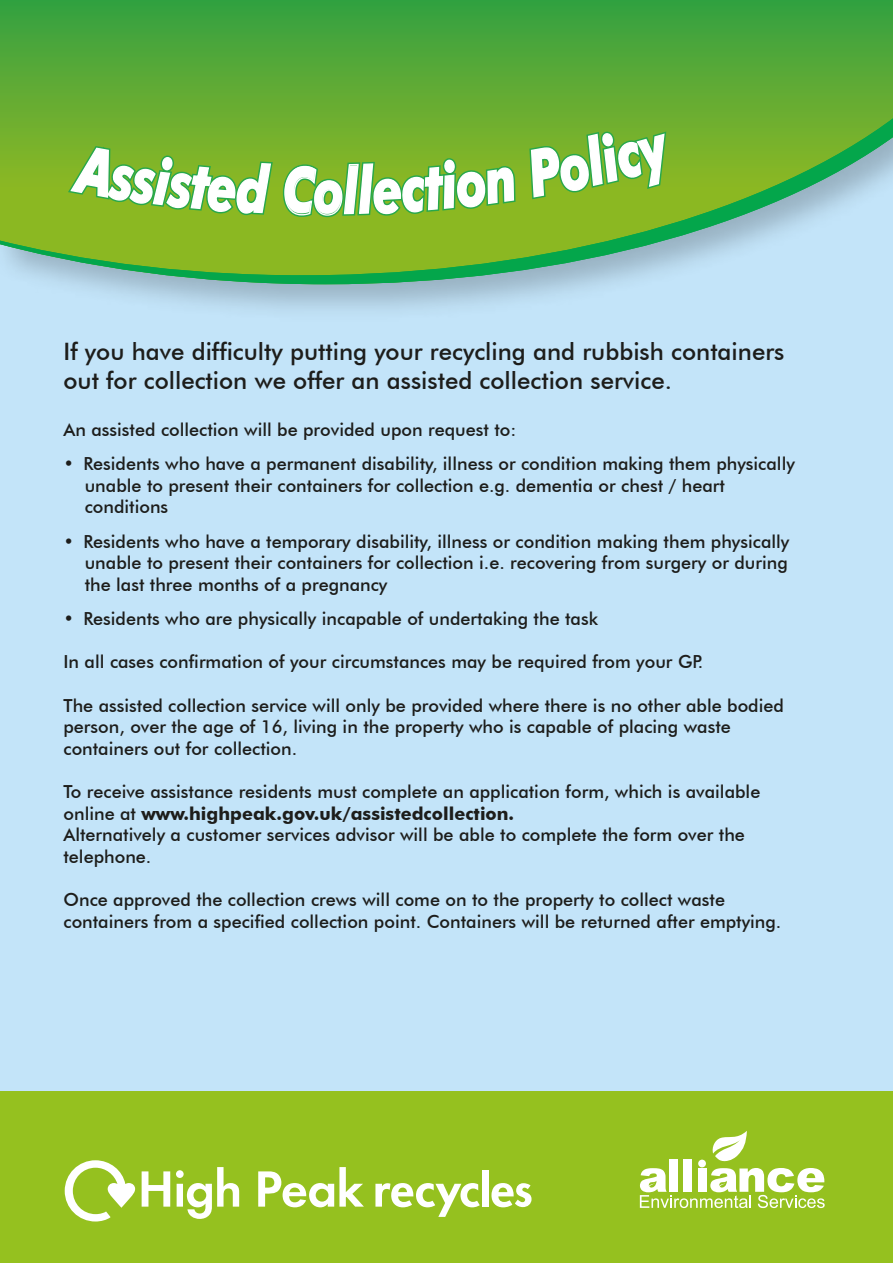
<style>
.page{position:relative;width:893px;height:1263px;background:#fff}
.page>*{position:absolute;margin:0;border:0;box-sizing:border-box;transform-origin:0 0}
.t1{font:italic 700 64.35px "Futura BT";color:#fff;scale:.76 1}
.t2{font:600 52.8px "Futura EFCE";letter-spacing:-.015em;color:#fff}
.t3{font:500 24px/28.8px "Futura BT";color:#1d1d1b}
.t4{font:500 18px/21.6px "Futura BT";color:#1d1d1b}
.s1{font-weight:700}
</style>
<div class="page">
<div style="left:0;top:74px;width:893px;height:1018px;background:#c3e4f9"></div>
<svg style="left:0;top:0;width:893px;height:107px;background:#4da639"></svg>
<svg style="left:0;top:107px;width:893px;height:177px"></svg>
<div style="left:0;top:1091px;width:893px;height:172px;background:#95c11f"></div>
<svg style="left:640px;top:1131px;width:185px;height:77px"></svg>
<svg style="left:65px;top:1160px;width:70px;height:61px"></svg>
<svg style="left:375px;top:1183px;width:105px;height:34px"></svg>
<svg style="left:491px;top:1183px;width:40px;height:24px"></svg>
<div style="left:482px;top:1170px;width:6px;height:36px;background:#fff"></div>
<svg style="left:65px;top:0;width:453px;height:252px;background:#68b037"></svg>
<svg style="left:526px;top:128px;width:150px;height:74px;background:#7ab943"></svg>
<h1 class="t1" style="left:314px;top:152px;width:41px">o</h1>
<h1 class="t3" style="left:64px;top:337px;width:722px">If you have difficulty putting your recycling and rubbish containers out for collection we offer an assisted collection service.</h1>
<p class="t4" style="left:64px;top:418px;width:454px">An assisted collection will be provided upon request to:</p>
<p class="t4" style="left:85px;top:453px;width:712px;text-indent:-21px">• Residents who have a permanent disability, illness or condition making them physically unable to present their containers for collection e.g. dementia or chest / heart conditions</p>
<p class="t4" style="left:85px;top:530px;width:706px;text-align:justify;text-indent:-21px">• Residents who have a temporary disability, illness or condition making them physically unable to present their containers for collection i.e. recovering from surgery or during the last three months of a pregnancy</p>
<p class="t4" style="left:64px;top:608px;width:536px">• Residents who are physically incapable of undertaking the task</p>
<p class="t4" style="left:64px;top:651px;width:641px">In all cases confirmation of your circumstances may be required from your GP.</p>
<p class="t4" style="left:64px;top:694px;width:722px">The assisted collection service will only be provided where there is no other able bodied person, over the age of 16, living in the property who is capable of placing waste containers out for collection.</p>
<p class="t4" style="left:64px;top:781px;width:698px">To receive assistance residents must complete an application form, which is available online at <span class="s1">www.highpeak.gov.uk/assistedcollection.<br></span>Alternatively a customer services advisor will be able to complete the form over the telephone.</p>
<p class="t4" style="left:64px;top:889px;width:719px">Once approved the collection crews will come on to the property to collect waste containers from a specified collection point. Containers will be returned after emptying.</p>
<p class="t2" style="left:138px;top:1154px;width:228px">High Peak</p>
</div>
